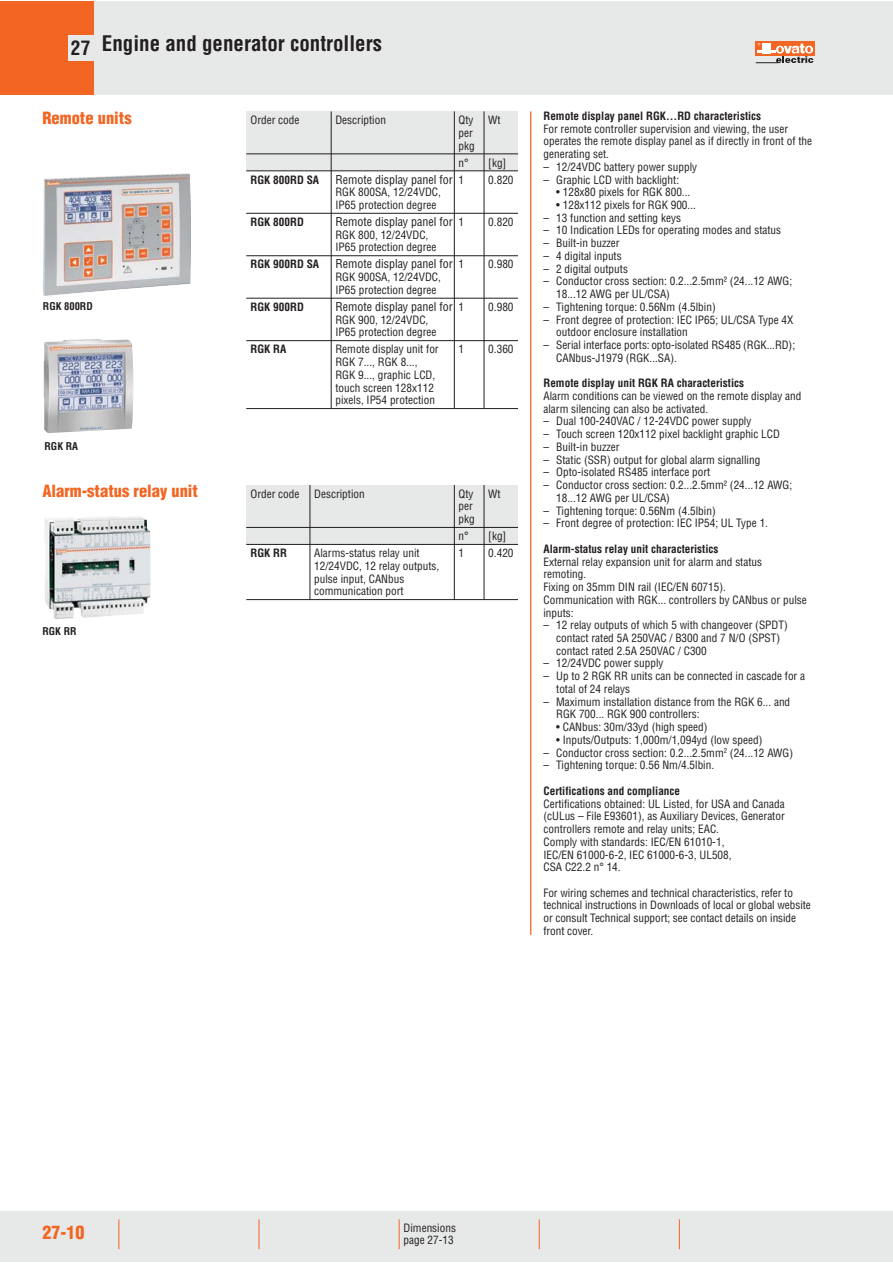
<style>
.page{position:relative;width:893px;height:1263px;background:#fff}
.page>*{position:absolute;margin:0;border:0;box-sizing:border-box;transform-origin:0 0}
.t1{font:700 condensed 21px "Helvetica";color:#231f20}
.t2{font:900 condensed 18px "Helvetica";color:#f26522}
.t3{font:900 condensed 16.5px "Helvetica";color:#f26522}
.t4{font:condensed 12px "Helvetica";color:#231f20}
.t5{font:condensed 11.25px/12.8px "Helvetica";color:#231f20}
.t6{font:700 condensed 11.25px "Helvetica";color:#231f20}
.t7{font:700 condensed 10.5px "Helvetica";color:#231f20}
.s1{font-size:11.25px}
</style>
<div class="page">
<div style="left:0;top:1px;width:893px;height:93px;background:#e7e8e8"></div>
<div style="left:0;top:1211px;width:893px;height:51px;background:#e7e8e8"></div>
<div style="left:756px;top:41px;width:59px;height:14px;background:#f26522"></div>
<svg style="left:756px;top:43px;width:57px;height:20px"></svg>
<div style="left:0;top:1px;width:93px;height:93px;background:#f26522"></div>
<div style="left:68px;top:35px;width:28px;height:25px;background:#e7e8e8"></div>
<hr style="left:118px;top:1219px;width:1px;height:30px;background:#f26522">
<hr style="left:259px;top:1219px;width:1px;height:30px;background:#f26522">
<hr style="left:399px;top:1219px;width:1px;height:30px;background:#f26522">
<hr style="left:539px;top:1219px;width:1px;height:30px;background:#f26522">
<hr style="left:679px;top:1219px;width:1px;height:30px;background:#f26522">
<hr style="left:530px;top:111px;width:1px;height:824px;background:#f26522">
<div style="left:246px;top:111px;width:272px;height:60px;background:#e7e8e8"></div>
<hr style="left:246px;top:171px;width:272px;height:1px;background:#231f20">
<hr style="left:246px;top:213px;width:272px;height:1px;background:#231f20">
<hr style="left:246px;top:255px;width:272px;height:1px;background:#231f20">
<hr style="left:246px;top:298px;width:272px;height:1px;background:#231f20">
<hr style="left:246px;top:340px;width:272px;height:1px;background:#231f20">
<hr style="left:246px;top:408px;width:272px;height:1px;background:#231f20">
<hr style="left:246px;top:154px;width:272px;height:1px;background:#231f20">
<hr style="left:331px;top:111px;width:1px;height:60px;background:#231f20">
<hr style="left:331px;top:171px;width:1px;height:238px;background:#231f20">
<hr style="left:454px;top:171px;width:1px;height:238px;background:#231f20">
<hr style="left:484px;top:171px;width:1px;height:238px;background:#231f20">
<hr style="left:454px;top:111px;width:1px;height:60px;background:#231f20">
<hr style="left:484px;top:111px;width:1px;height:60px;background:#231f20">
<img style="left:44px;top:339px;width:89px;height:94px">
<img style="left:43px;top:173px;width:148px;height:123px">
<div style="left:246px;top:485px;width:272px;height:59px;background:#e7e8e8"></div>
<hr style="left:246px;top:527px;width:272px;height:1px;background:#231f20">
<hr style="left:246px;top:544px;width:272px;height:1px;background:#231f20">
<hr style="left:246px;top:599px;width:272px;height:1px;background:#231f20">
<hr style="left:310px;top:485px;width:1px;height:115px;background:#231f20">
<hr style="left:454px;top:485px;width:1px;height:115px;background:#231f20">
<hr style="left:484px;top:485px;width:1px;height:115px;background:#231f20">
<img style="left:44px;top:516px;width:106px;height:103px">
<h1 class="t1" style="left:71px;top:35px;width:313px"><sub>27</sub> Engine and generator controllers</h1>
<h3 class="t3" style="left:42px;top:111px;width:91px">Remote units</h3>
<p class="t7" style="left:43px;top:302px;width:51px">RGK 800RD</p>
<p class="t7" style="left:45px;top:442px;width:35px">RGK RA</p>
<h3 class="t3" style="left:42px;top:485px;width:157px">Alarm-status relay unit</h3>
<p class="t7" style="left:42px;top:627px;width:36px">RGK RR</p>
<p class="t5" style="left:250px;top:115px;width:50px">Order code</p>
<p class="t5" style="left:335px;top:115px;width:52px">Description</p>
<p class="t5" style="left:458px;top:115px;width:16px">Qty</p>
<p class="t5" style="left:488px;top:115px;width:14px">Wt</p>
<p class="t5" style="left:458px;top:127px;width:18px">per pkg</p>
<p class="t5" style="left:458px;top:157px;width:12px">n°</p>
<p class="t5" style="left:488px;top:157px;width:20px">[kg]</p>
<p class="t6" style="left:250px;top:175px;width:70px">RGK 800RD SA</p>
<p class="t4" style="left:335px;top:175px;width:130px">Remote display panel for <span class="s1">1</span></p>
<p class="t5" style="left:488px;top:174px;width:27px">0.820</p>
<p class="t5" style="left:335px;top:187px;width:107px">RGK 800SA, 12/24VDC,<br>IP65 protection degree</p>
<p class="t6" style="left:250px;top:218px;width:55px">RGK 800RD</p>
<p class="t4" style="left:335px;top:217px;width:130px">Remote display panel for <span class="s1">1</span></p>
<p class="t5" style="left:488px;top:216px;width:27px">0.820</p>
<p class="t5" style="left:335px;top:229px;width:103px">RGK 800, 12/24VDC,<br>IP65 protection degree</p>
<p class="t6" style="left:250px;top:260px;width:70px">RGK 900RD SA</p>
<p class="t4" style="left:335px;top:259px;width:130px">Remote display panel for <span class="s1">1</span></p>
<p class="t5" style="left:488px;top:259px;width:27px">0.980</p>
<p class="t5" style="left:335px;top:272px;width:107px">RGK 900SA, 12/24VDC,<br>IP65 protection degree</p>
<p class="t6" style="left:250px;top:302px;width:55px">RGK 900RD</p>
<p class="t4" style="left:335px;top:302px;width:130px">Remote display panel for <span class="s1">1</span></p>
<p class="t5" style="left:488px;top:301px;width:27px">0.980</p>
<p class="t5" style="left:335px;top:314px;width:103px">RGK 900, 12/24VDC,<br>IP65 protection degree</p>
<p class="t6" style="left:250px;top:345px;width:37px">RGK RA</p>
<p class="t5" style="left:335px;top:344px;width:105px">Remote display unit for</p>
<p class="t5" style="left:458px;top:344px;width:7px">1</p>
<p class="t5" style="left:488px;top:344px;width:27px">0.360</p>
<p class="t5" style="left:335px;top:357px;width:101px">RGK 7..., RGK 8...,<br>RGK 9..., graphic LCD, touch screen 128x112 pixels, IP54 protection</p>
<p class="t5" style="left:250px;top:488px;width:50px">Order code</p>
<p class="t5" style="left:314px;top:488px;width:52px">Description</p>
<p class="t5" style="left:458px;top:488px;width:16px">Qty</p>
<p class="t5" style="left:488px;top:488px;width:14px">Wt</p>
<p class="t5" style="left:458px;top:501px;width:18px">per pkg</p>
<p class="t5" style="left:458px;top:531px;width:12px">n°</p>
<p class="t5" style="left:488px;top:531px;width:20px">[kg]</p>
<p class="t6" style="left:250px;top:549px;width:38px">RGK RR</p>
<p class="t5" style="left:314px;top:548px;width:107px">Alarms-status relay unit</p>
<p class="t5" style="left:458px;top:548px;width:7px">1</p>
<p class="t5" style="left:488px;top:548px;width:27px">0.420</p>
<p class="t5" style="left:314px;top:560px;width:127px">12/24VDC, 12 relay outputs, pulse input, CANbus communication port</p>
<p class="t6" style="left:543px;top:111px;width:219px">Remote display panel RGK...RD characteristics</p>
<p class="t5" style="left:543px;top:123px;width:270px">For remote controller supervision and viewing, the user operates the remote display panel as if directly in front of the generating set.</p>
<p class="t5" style="left:543px;top:161px;width:155px">– 12/24VDC battery power supply</p>
<p class="t5" style="left:543px;top:174px;width:137px">– Graphic LCD with backlight:</p>
<p class="t5" style="left:556px;top:187px;width:136px">• 128x80 pixels for RGK 800...</p>
<p class="t5" style="left:556px;top:199px;width:141px">• 128x112 pixels for RGK 900...</p>
<p class="t5" style="left:543px;top:212px;width:139px">– 13 function and setting keys</p>
<p class="t5" style="left:543px;top:225px;width:239px">– 10 Indication LEDs for operating modes and status</p>
<p class="t5" style="left:543px;top:238px;width:78px">– Built-in buzzer</p>
<p class="t5" style="left:543px;top:250px;width:80px">– 4 digital inputs</p>
<p class="t5" style="left:543px;top:263px;width:86px">– 2 digital outputs</p>
<p class="t5" style="left:556px;top:276px;width:237px;text-indent:-13px">– Conductor cross section: 0.2...2.5mm² (24...12 AWG;<br>18...12 AWG per UL/CSA)</p>
<p class="t5" style="left:543px;top:301px;width:174px">– Tightening torque: 0.56Nm (4.5lbin)</p>
<p class="t5" style="left:556px;top:314px;width:239px;text-indent:-13px">– Front degree of protection: IEC IP65; UL/CSA Type 4X outdoor enclosure installation</p>
<p class="t5" style="left:556px;top:340px;width:240px;text-indent:-13px">– Serial interface ports: opto-isolated RS485 (RGK...RD);<br>CANbus-J1979 (RGK...SA).</p>
<p class="t6" style="left:543px;top:379px;width:202px">Remote display unit RGK RA characteristics</p>
<p class="t5" style="left:543px;top:390px;width:259px">Alarm conditions can be viewed on the remote display and alarm silencing can also be activated.</p>
<p class="t5" style="left:543px;top:416px;width:209px">– Dual 100-240VAC / 12-24VDC power supply</p>
<p class="t5" style="left:543px;top:429px;width:238px">– Touch screen 120x112 pixel backlight graphic LCD</p>
<p class="t5" style="left:543px;top:441px;width:78px">– Built-in buzzer</p>
<p class="t5" style="left:543px;top:454px;width:218px">– Static (SSR) output for global alarm signalling</p>
<p class="t5" style="left:543px;top:467px;width:168px">– Opto-isolated RS485 interface port</p>
<p class="t5" style="left:556px;top:480px;width:237px;text-indent:-13px">– Conductor cross section: 0.2...2.5mm² (24...12 AWG;<br>18...12 AWG per UL/CSA)</p>
<p class="t5" style="left:543px;top:505px;width:174px">– Tightening torque: 0.56Nm (4.5lbin)</p>
<p class="t5" style="left:543px;top:518px;width:226px">– Front degree of protection: IEC IP54; UL Type 1.</p>
<p class="t6" style="left:543px;top:544px;width:177px">Alarm-status relay unit characteristics</p>
<p class="t5" style="left:543px;top:556px;width:265px">External relay expansion unit for alarm and status remoting.<br>Fixing on 35mm DIN rail (IEC/EN 60715).<br>Communication with RGK... controllers by CANbus or pulse inputs:</p>
<p class="t5" style="left:556px;top:620px;width:233px;text-indent:-13px">– 12 relay outputs of which 5 with changeover (SPDT) contact rated 5A 250VAC / B300 and 7 N/O (SPST) contact rated 2.5A 250VAC / C300</p>
<p class="t5" style="left:543px;top:658px;width:122px">– 12/24VDC power supply</p>
<p class="t5" style="left:556px;top:671px;width:250px;text-indent:-13px">– Up to 2 RGK RR units can be connected in cascade for a total of 24 relays</p>
<p class="t5" style="left:556px;top:696px;width:235px;text-indent:-13px">– Maximum installation distance from the RGK 6... and<br>RGK 700... RGK 900 controllers:</p>
<p class="t5" style="left:556px;top:722px;width:153px">• CANbus: 30m/33yd (high speed)</p>
<p class="t5" style="left:556px;top:734px;width:208px">• Inputs/Outputs: 1,000m/1,094yd (low speed)</p>
<p class="t5" style="left:543px;top:747px;width:251px">– Conductor cross section: 0.2...2.5mm<sup>2</sup> (24...12 AWG)</p>
<p class="t5" style="left:543px;top:760px;width:172px">– Tightening torque: 0.56 Nm/4.5lbin.</p>
<p class="t6" style="left:543px;top:786px;width:138px">Certifications and compliance</p>
<p class="t5" style="left:543px;top:798px;width:243px">Certifications obtained: UL Listed, for USA and Canada (cULus – File E93601), as Auxiliary Devices, Generator controllers remote and relay units; EAC.<br>Comply with standards: IEC/EN 61010-1,<br>IEC/EN 61000-6-2, IEC 61000-6-3, UL508,<br>CSA C22.2 n° 14.</p>
<p class="t5" style="left:543px;top:887px;width:269px">For wiring schemes and technical characteristics, refer to technical instructions in Downloads of local or global website or consult Technical support; see contact details on inside front cover.</p>
<h2 class="t2" style="left:42px;top:1226px;width:43px">27-10</h2>
<p class="t5" style="left:404px;top:1222px;width:54px">Dimensions page 27-13</p>
</div>
